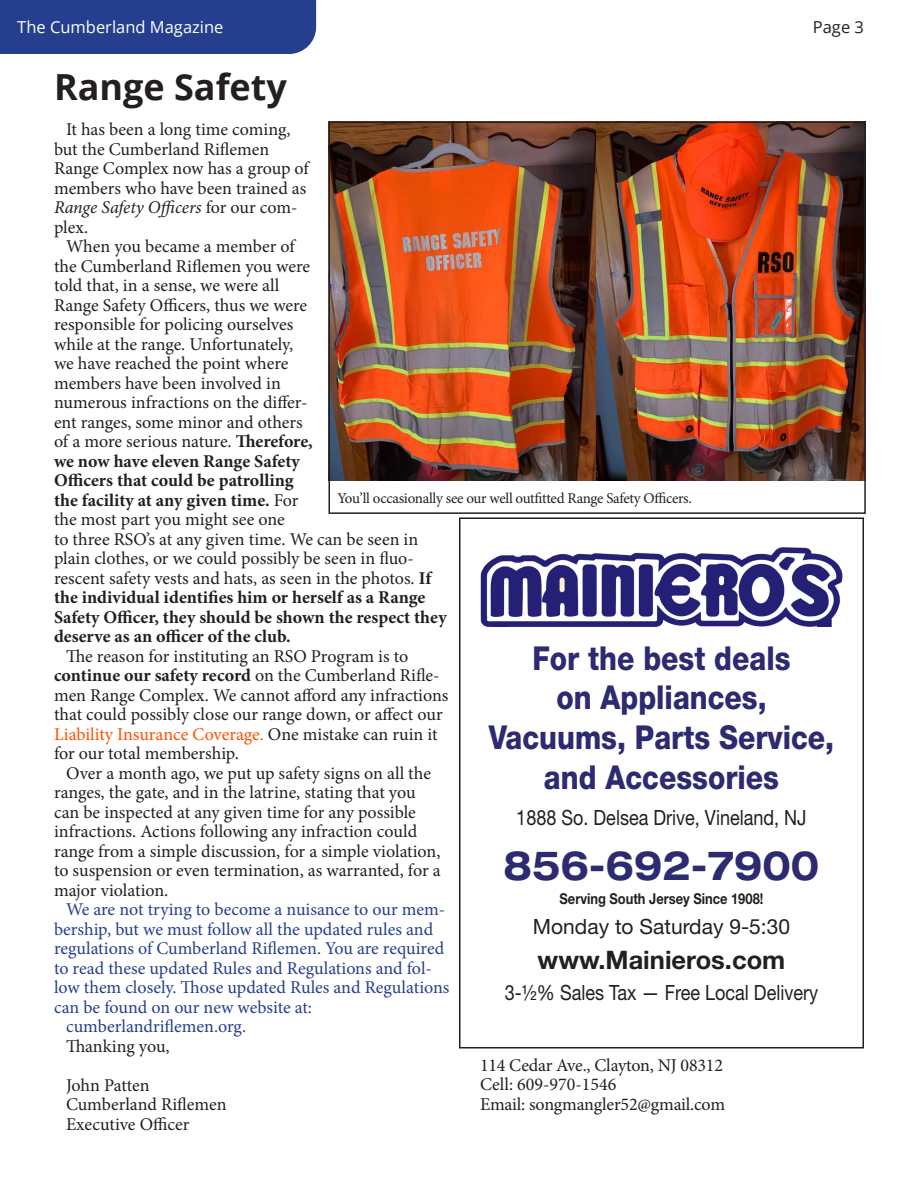
<style>
.page{position:relative;width:918px;height:1188px;background:#fff}
.page>*{position:absolute;margin:0;border:0;box-sizing:border-box;transform-origin:0 0}
.t1{font:700 expanded 40.5px "Helvetica Neue LT Std";color:#2c2a70;scale:.86 1}
.Heading{font:700 36px "Open Sans";color:#231f20}
.t2{font:800 33px/39.6px "Helvetica Neue LT Std";color:#2c2a70;text-align:center;scale:.86 1}
.t3{font:700 25.5px "Helvetica Neue LT Std";color:#231f20}
.t4{font:21px "Helvetica Neue LT Std";color:#231f20;scale:.86 1}
.t5{font:21px "Helvetica Neue LT Std";color:#231f20}
.Normal_Text{font:18px/19.5px "Minion Pro";letter-spacing:-.005em;color:#231f20}
.Normal_Text-2{font:18px/19.5px "Minion Pro";color:#253f8e}
.t6{font:16.5px "Open Sans";color:#fff}
.t7{font:16.5px "Open Sans";color:#231f20}
.Photo_Caption{font:15px "Minion Pro";letter-spacing:-.02em;color:#231f20}
.t8{font:700 15px "Helvetica Neue LT Std";color:#231f20;scale:.86 1}
.s1{font-style:italic}
.s2{font-weight:700}
.s3{color:#ff5000}
</style>
<div class="page">
<div style="left:0;top:0;width:316px;height:54px;background:#253f8e"></div>
<img style="left:480px;top:548px;width:363px;height:79px">
<div style="left:459px;top:518px;width:405px;height:530px;border:2px solid #231f20"></div>
<img style="left:331px;top:125px;width:532px;height:355px">
<div style="left:328px;top:122px;width:538px;height:392px;border:2px solid #231f20"></div>
<p class="t6" style="left:17px;top:16px;width:208px">The Cumberland Magazine</p>
<p class="t7" style="left:813px;top:16px;width:53px">Page 3</p>
<p class="Heading" style="left:54px;top:61px;width:235px">Range Safety</p>
<p class="Normal_Text" style="left:54px;top:120px;width:256px;text-indent:12px">It has been a long time coming, but the Cumberland Riflemen<br>Range Complex now has a group of members who have been trained as<br><span class="s1">Range Safety Officers</span> for our com&shy;plex.</p>
<p class="Normal_Text" style="left:54px;top:237px;width:394px;text-indent:12px">When you became a member of<br>the Cumberland Riflemen you were<br>told that, in a sense, we were all<br>Range Safety Officers, thus we were<br>responsible for policing ourselves<br>while at the range. Unfortunately,<br>we have reached the point where<br>members have been involved in<br>numerous infractions on the differ-<br>ent ranges, some minor and others<br>of a more serious nature. <span class="s2">Therefore,<br>we now have eleven Range Safety<br>Officers that could be patrolling<br>the facility at any given time.</span> For<br>the most part you might see one<br>to three RSO’s at any given time. We can be seen in plain clothes, or we could possibly be seen in fluo&shy;rescent safety vests and hats, as seen in the photos. <span class="s2">If the individual identifies him or herself as a Range Safety Officer, they should be shown the respect they deserve as an officer of the club.</span></p>
<p class="Normal_Text" style="left:54px;top:647px;width:396px;text-indent:12px">The reason for instituting an RSO Program is to <span class="s2">continue our safety record</span> on the Cumberland Rifle&shy;men Range Complex. We cannot afford any infractions that could possibly close our range down, or affect our <span class="s3">Liability Insurance Coverage.</span> One mistake can ruin it for our total membership.</p>
<p class="Normal_Text" style="left:54px;top:764px;width:388px;text-indent:12px">Over a month ago, we put up safety signs on all the ranges, the gate, and in the latrine, stating that you can be inspected at any given time for any possible infractions. Actions following any infraction could range from a simple discussion, for a simple violation, to suspension or even termination, as warranted, for a major violation.</p>
<p class="Normal_Text-2" style="left:54px;top:900px;width:397px;text-indent:12px">We are not trying to become a nuisance to our mem&shy;bership, but we must follow all the updated rules and regulations of Cumberland Riflemen. You are required to read these updated Rules and Regulations and fol&shy;low them closely. Those updated Rules and Regulations can be found on our new website at:</p>
<p class="Normal_Text-2" style="left:66px;top:1017px;width:182px">cumberlandriflemen.org.</p>
<p class="Normal_Text" style="left:66px;top:1037px;width:105px">Thanking you,</p>
<p class="Normal_Text" style="left:66px;top:1076px;width:85px">John Patten</p>
<p class="Normal_Text" style="left:66px;top:1095px;width:162px">Cumberland Riflemen</p>
<p class="Normal_Text" style="left:66px;top:1115px;width:125px">Executive Officer</p>
<p class="Photo_Caption" style="left:338px;top:488px;width:356px">You’ll occasionally see our well outfitted Range Safety Officers.</p>
<p class="t2" style="left:489px;top:638px;width:403px">For the best deals<br>on Appliances,<br>Vacuums, Parts Service, and Accessories</p>
<p class="t4" style="left:516px;top:805px;width:339px">1888 So. Delsea Drive, Vineland, NJ</p>
<p class="t1" style="left:504px;top:840px;width:369px">856-692-7900</p>
<p class="t8" style="left:560px;top:890px;width:239px">Serving South Jersey Since 1908!</p>
<p class="t5" style="left:533px;top:914px;width:259px">Monday to Saturday 9-5:30</p>
<p class="t3" style="left:538px;top:944px;width:249px">www.Mainieros.com</p>
<p class="t4" style="left:505px;top:980px;width:366px">3-½% Sales Tax — Free Local Delivery</p>
<p class="Normal_Text" style="left:480px;top:1055px;width:245px">114 Cedar Ave., Clayton, NJ 08312</p>
<p class="Normal_Text" style="left:480px;top:1075px;width:138px">Cell: 609-970-1546</p>
<p class="Normal_Text" style="left:480px;top:1094px;width:247px">Email: songmangler52@gmail.com</p>
</div>
